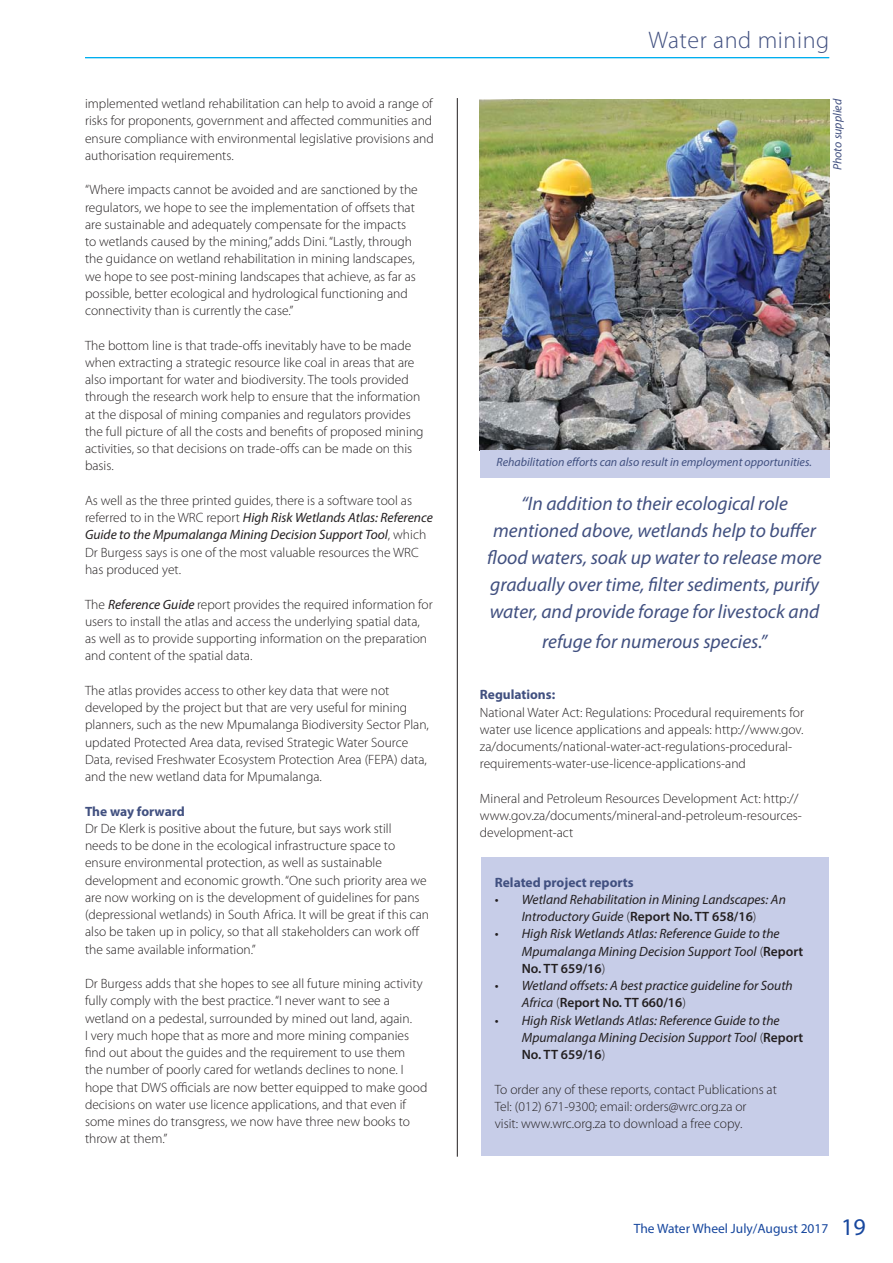
<style>
.page{position:relative;width:893px;height:1263px;background:#fff}
.page>*{position:absolute;margin:0;border:0;box-sizing:border-box;transform-origin:0 0}
.t1{font:300 24px "Myriad Pro";letter-spacing:.025em;color:#415080}
.t2{font:italic 19.5px/27px "Myriad Pro";color:#415080;text-align:center}
.t3{font:300 13.5px/17.2px "Myriad Pro";color:#231f20}
.t4{font:italic 13.5px/17.2px "Myriad Pro";color:#231f20}
.t5{font:700 13.5px "Myriad Pro";color:#415080}
.t6{font:13.5px "Myriad Pro";color:#17479e}
.t7{font:italic 12px "Myriad Pro";color:#415080}
.s1{font-weight:400;font-style:italic}
.s2{font-weight:300;font-style:normal}
.s3{font-weight:600;font-style:normal}
.s4{font-size:24px}
</style>
<div class="page">
<hr style="left:85px;top:57px;width:744px;height:1px;background:#00aeef">
<hr style="left:457px;top:98px;width:1px;height:1059px;background:#231f20">
<img style="left:480px;top:100px;width:349px;height:351px">
<div style="left:480px;top:451px;width:350px;height:27px;background:#c7cde8"></div>
<div style="left:481px;top:857px;width:347px;height:299px;background:#c7cde8"></div>
<p class="t3" style="left:85px;top:96px;width:350px;text-align:justify">implemented wetland rehabilitation can help to avoid a range of risks for proponents, government and affected communities and ensure compliance with environmental legislative provisions and authorisation requirements.</p>
<p class="t3" style="left:85px;top:183px;width:334px">“Where impacts cannot be avoided and are sanctioned by the regulators, we hope to see the implementation of offsets that are sustainable and adequately compensate for the impacts to wetlands caused by the mining,” adds Dini. “Lastly, through the guidance on wetland rehabilitation in mining landscapes, we hope to see post-mining landscapes that achieve, as far as possible, better ecological and hydrological functioning and connectivity than is currently the case.”</p>
<p class="t3" style="left:85px;top:338px;width:340px">The bottom line is that trade-offs inevitably have to be made when extracting a strategic resource like coal in areas that are also important for water and biodiversity. The tools provided through the research work help to ensure that the information at the disposal of mining companies and regulators provides the full picture of all the costs and benefits of proposed mining activities, so that decisions on trade-offs can be made on this basis.</p>
<p class="t3" style="left:85px;top:493px;width:349px">As well as the three printed guides, there is a software tool as referred to in the WRC report <span class="s1">High Risk Wetlands Atlas: Reference Guide to the Mpumalanga Mining Decision Support Tool</span>, which Dr Burgess says is one of the most valuable resources the WRC has produced yet.</p>
<p class="t3" style="left:85px;top:597px;width:349px">The <span class="s1">Reference Guide</span> report provides the required information for users to install the atlas and access the underlying spatial data, as well as to provide supporting information on the preparation and content of the spatial data.</p>
<p class="t3" style="left:85px;top:683px;width:345px">The atlas provides access to other key data that were not developed by the project but that are very useful for mining planners, such as the new Mpumalanga Biodiversity Sector Plan, updated Protected Area data, revised Strategic Water Source Data, revised Freshwater Ecosystem Protection Area (FEPA) data, and the new wetland data for Mpumalanga.</p>
<p class="t5" style="left:85px;top:806px;width:101px">The way forward</p>
<p class="t3" style="left:85px;top:821px;width:346px">Dr De Klerk is positive about the future, but says work still<br>needs to be done in the ecological infrastructure space to ensure environmental protection, as well as sustainable development and economic growth. “One such priority area we are now working on is the development of guidelines for pans (depressional wetlands) in South Africa. It will be great if this can also be taken up in policy, so that all stakeholders can work off the same available information.”</p>
<p class="t3" style="left:85px;top:976px;width:344px">Dr Burgess adds that she hopes to see all future mining activity fully comply with the best practice. “I never want to see a wetland on a pedestal, surrounded by mined out land, again.<br>I very much hope that as more and more mining companies find out about the guides and the requirement to use them<br>the number of poorly cared for wetlands declines to none. I hope that DWS officials are now better equipped to make good decisions on water use licence applications, and that even if some mines do transgress, we now have three new books to throw at them.”</p>
<h1 class="t1" style="left:648px;top:31px;width:182px">Water and mining</h1>
<p class="t7" style="left:833px;top:170px;width:73px;rotate:-90deg">Photo supplied</p>
<p class="t7" style="left:496px;top:458px;width:317px">Rehabilitation efforts can also result in employment opportunities.</p>
<h2 class="t2" style="left:487px;top:492px;width:336px">“In addition to their ecological role mentioned above, wetlands help to buffer flood waters, soak up water to release more gradually over time, filter sediments, purify water, and provide forage for livestock and</h2>
<h2 class="t2" style="left:542px;top:630px;width:226px">refuge for numerous species.”</h2>
<p class="t5" style="left:480px;top:690px;width:77px">Regulations:</p>
<p class="t3" style="left:480px;top:705px;width:326px">National Water Act: Regulations: Procedural requirements for water use licence applications and appeals: http://www.gov. za/documents/national-water-act-regulations-procedural&shy;requirements-water-use-licence-applications-and</p>
<p class="t3" style="left:480px;top:791px;width:324px">Mineral and Petroleum Resources Development Act: http:// www.gov.za/documents/mineral-and-petroleum-resources&shy;development-act</p>
<p class="t5" style="left:495px;top:877px;width:140px">Related project reports</p>
<p class="t4" style="left:495px;top:892px;width:293px;text-align:center">• Wetland Rehabilitation in Mining Landscapes: An<br>Introductory Guide <span class="s2">(</span><span class="s3">Report No. TT 658/16</span><span class="s2">)</span></p>
<p class="t4" style="left:522px;top:926px;width:283px;text-indent:-27px">• High Risk Wetlands Atlas: Reference Guide to the<br>Mpumalanga Mining Decision Support Tool <span class="s2">(</span><span class="s3">Report<br>No. TT 659/16</span><span class="s2">)</span></p>
<p class="t4" style="left:522px;top:978px;width:273px;text-indent:-27px">• Wetland offsets: A best practice guideline for South<br>Africa <span class="s2">(</span><span class="s3">Report No. TT 660/16</span><span class="s2">)</span></p>
<p class="t4" style="left:522px;top:1013px;width:283px;text-indent:-27px">• High Risk Wetlands Atlas: Reference Guide to the<br>Mpumalanga Mining Decision Support Tool <span class="s2">(</span><span class="s3">Report<br>No. TT 659/16</span><span class="s2">)</span></p>
<p class="t3" style="left:495px;top:1082px;width:284px">To order any of these reports, contact Publications at<br>Tel: (012) 671-9300; email: orders@wrc.org.za or<br>visit: www.wrc.org.za to download a free copy.</p>
<p class="t6" style="left:634px;top:1223px;width:233px">The Water Wheel July/August 2017 <span class="s4">19</span></p>
</div>
